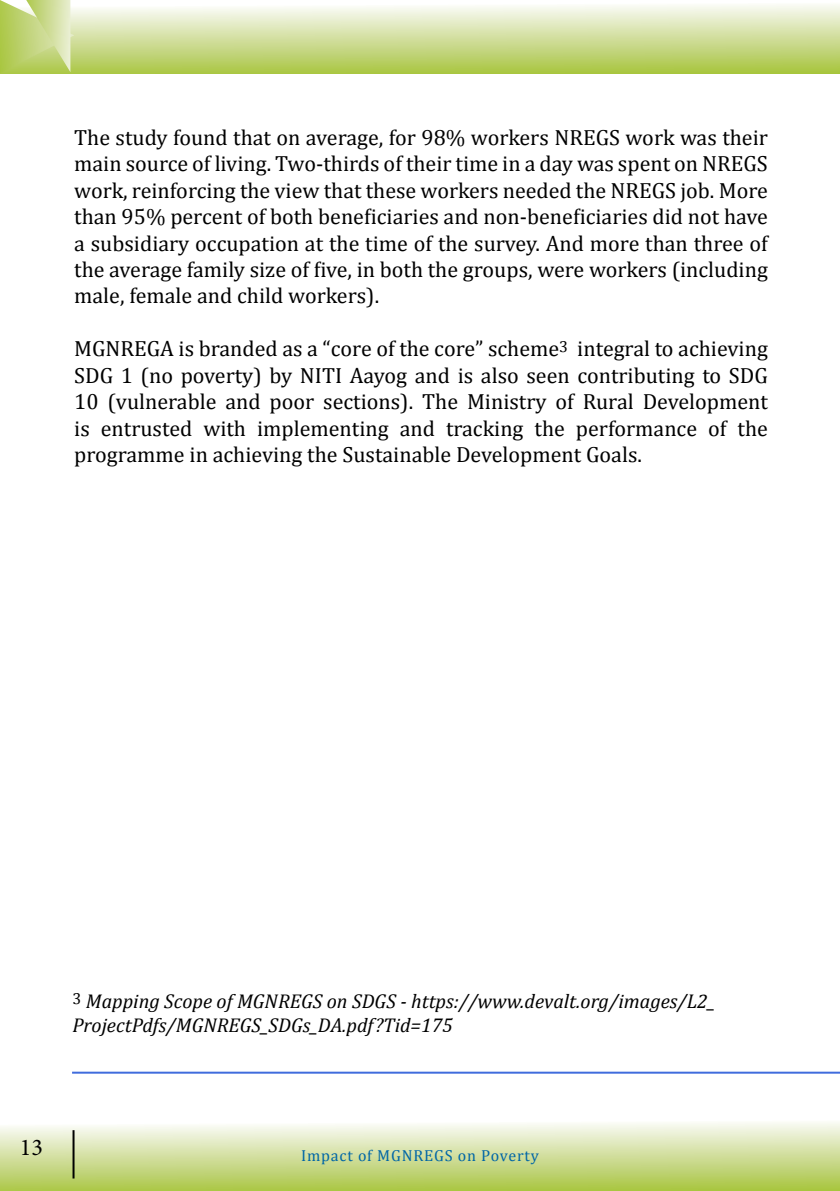
<style>
.page{position:relative;width:840px;height:1191px;background:#fff}
.page>*{position:absolute;margin:0;border:0;box-sizing:border-box;transform-origin:0 0}
.t1{font:24px "Minion Pro";color:#000}
.t2{font:22px/26.4px "Cambria";color:#000;text-align:justify}
.t3{font:italic 20px/24px "Cambria";color:#000}
.t4{font:16px "Cambria";letter-spacing:.05em;color:#0066a6}
</style>
<div class="page">
<div style="left:0;top:1117px;width:839px;height:74px;background:linear-gradient(to bottom,#fff,#aac546)"></div>
<div style="left:0;top:0;width:839px;height:73px;background:linear-gradient(to bottom,#fffeff,#a9c444)"></div>
<svg style="left:0;top:0;width:74px;height:73px;background:#c6d784"></svg>
<hr style="left:72px;top:1130px;width:2px;height:48px;background:#000">
<hr style="left:72px;top:1071px;width:767px;height:2px;background:#406cdd">
<p class="t2" style="left:74px;top:124px;width:694px">The study found that on average, for 98% workers NREGS work was their main source of living. Two-thirds of their time in a day was spent on NREGS work, reinforcing the view that these workers needed the NREGS job. More than 95% percent of both beneficiaries and non-beneficiaries did not have a subsidiary occupation at the time of the survey. And more than three of the average family size of five, in both the groups, were workers (including male, female and child workers).</p>
<p class="t2" style="left:74px;top:335px;width:694px">MGNREGA is branded as a “core of the core” scheme<sup>3</sup> integral to achieving SDG 1 (no poverty) by NITI Aayog and is also seen contributing to SDG 10 (vulnerable and poor sections). The Ministry of Rural Development is entrusted with implementing and tracking the performance of the programme in achieving the Sustainable Development Goals.</p>
<p class="t3" style="left:72px;top:988px;width:643px"><sup>3</sup> Mapping Scope of MGNREGS on SDGS - https://www.devalt.org/images/L2_<br>ProjectPdfs/MGNREGS_SDGs_DA.pdf?Tid=175</p>
<p class="t1" style="left:20px;top:1133px;width:25px">13</p>
<p class="t4" style="left:301px;top:1146px;width:239px">Impact of MGNREGS on Poverty</p>
</div>
